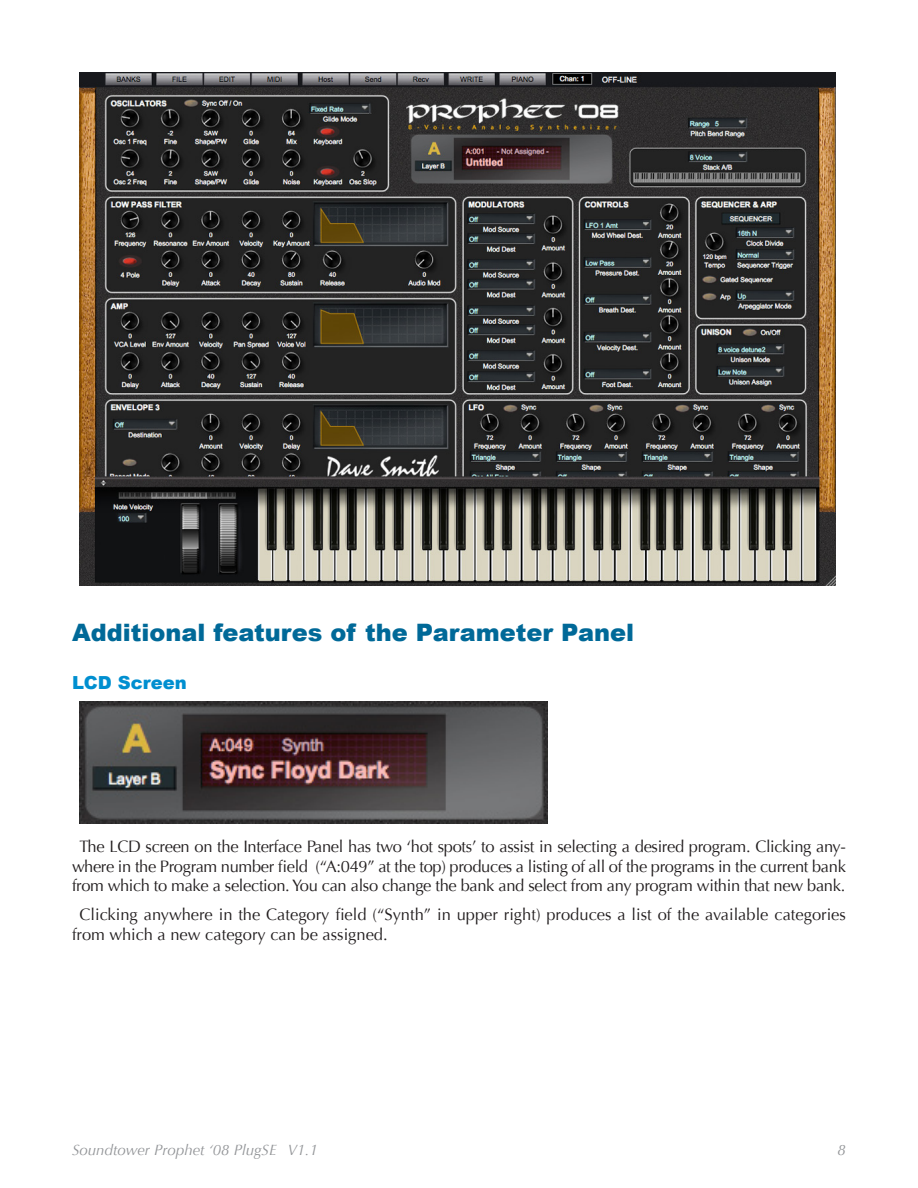
<style>
.page{position:relative;width:918px;height:1188px;background:#fff}
.page>*{position:absolute;margin:0;border:0;box-sizing:border-box;transform-origin:0 0}
.Head_1{font:900 24px "Arial";color:#006998}
.Head_2{font:900 18px "Arial";color:#008fd0}
.Body_Text{font:16.5px/19.8px "Optima";letter-spacing:-.02em;color:#231f20;text-align:center}
.Body_Text-2{font:16.5px/19.8px "Optima";color:#231f20}
.t1{font:italic 15px "Optima";color:#939598}
</style>
<div class="page">
<img style="left:80px;top:72px;width:756px;height:513px">
<img style="left:80px;top:702px;width:468px;height:121px">
<p class="Head_1" style="left:72px;top:615px;width:564px">Additional features of the Parameter Panel</p>
<p class="Head_2" style="left:72px;top:670px;width:117px">LCD Screen</p>
<p class="Body_Text" style="left:72px;top:837px;width:775px">The LCD screen on the Interface Panel has two ‘hot spots’ to assist in selecting a desired program. Clicking any&shy;where in the Program number field (“A:049” at the top) produces a listing of all of the programs in the current bank from which to make a selection. You can also change the bank and select from any program within that new bank.</p>
<p class="Body_Text-2" style="left:72px;top:905px;width:775px;text-indent:8px">Clicking anywhere in the Category field (“Synth” in upper right) produces a list of the available categories from which a new category can be assigned.</p>
<p class="t1" style="left:72px;top:1141px;width:247px">Soundtower Prophet ‘08 PlugSE V1.1</p>
<p class="t1" style="left:838px;top:1141px;width:10px">8</p>
</div>
